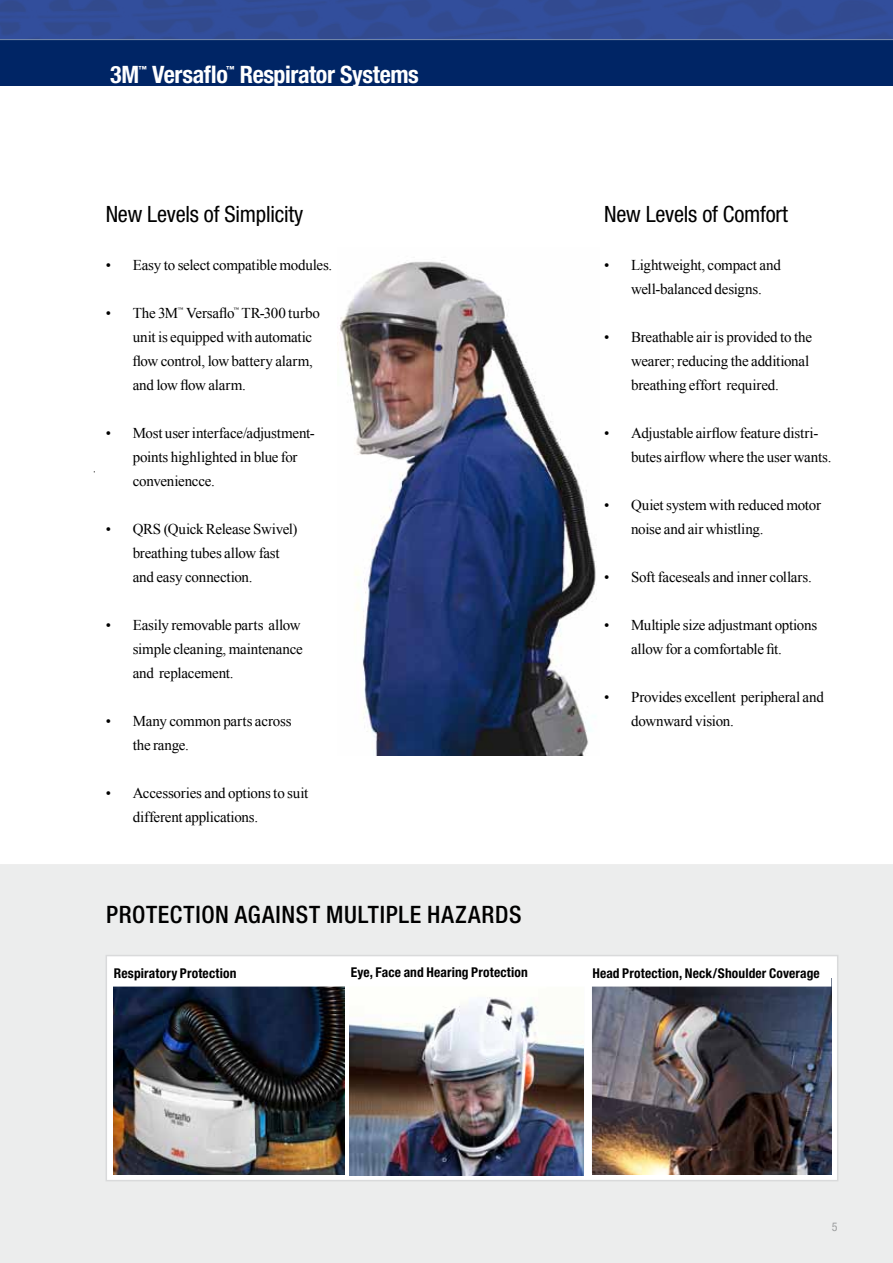
<style>
.page{position:relative;width:893px;height:1263px;background:#fff}
.page>*{position:absolute;margin:0;border:0;box-sizing:border-box;transform-origin:0 0}
.t1{font:500 condensed 24px "Helvetica Neue LT";letter-spacing:.035em;color:#000}
.t2{font:700 condensed 24px "Helvetica Neue";letter-spacing:-.015em;color:#fff}
.t3{font:condensed 22.5px "Helvetica Neue";letter-spacing:-.01em;color:#000}
.t4{font:15px/24px "Times New Roman";letter-spacing:-.015em;color:#000}
.t5{font:700 condensed 13.5px "Helvetica Neue";letter-spacing:.01em;color:#000}
.t6{font:condensed 12px "Helvetica Neue";color:#9c9e9f}
.t7{font:700 condensed 8.4px "Helvetica Neue";color:#fff}
.t8{font:5.25px "Times New Roman";color:#000}
</style>
<div class="page">
<div style="left:0;top:39px;width:893px;height:47px;background:#002565"></div>
<div style="left:0;top:0;width:893px;height:39px;background:#324d99"></div>
<hr style="left:0;top:39px;width:893px;height:1px;background:#fff">
<div style="left:0;top:864px;width:893px;height:399px;background:#eceded"></div>
<div style="left:106px;top:955px;width:732px;height:226px;background:#fff;border:2px solid #d9dadb"></div>
<img style="left:113px;top:986px;width:232px;height:188px">
<img style="left:592px;top:986px;width:239px;height:188px">
<img style="left:349px;top:997px;width:235px;height:178px">
<img style="left:339px;top:260px;width:257px;height:496px">
<h1 class="t2" style="left:110px;top:60px;width:30px">3M</h1>
<p class="t7" style="left:139px;top:64px;width:10px">™</p>
<h1 class="t2" style="left:152px;top:60px;width:77px">Versaflo</h1>
<p class="t7" style="left:226px;top:64px;width:10px">™</p>
<h1 class="t2" style="left:240px;top:60px;width:181px">Respirator Systems</h1>
<h2 class="t3" style="left:106px;top:201px;width:199px">New Levels of Simplicity</h2>
<p class="t4" style="left:106px;top:253px;width:228px">• Easy to select compatible modules.</p>
<p class="t4" style="left:106px;top:301px;width:74px">• The 3M</p>
<p class="t8" style="left:178px;top:306px;width:7px">™</p>
<p class="t4" style="left:186px;top:301px;width:50px">Versaflo</p>
<p class="t8" style="left:234px;top:306px;width:7px">™</p>
<p class="t4" style="left:133px;top:301px;width:189px;text-indent:109px">TR-300 turbo unit is equipped with automatic flow control, low battery alarm, and low flow alarm.</p>
<p class="t4" style="left:133px;top:421px;width:184px;text-indent:-27px">• Most user interface/adjustment&shy;points highlighted in blue for conveniencce.</p>
<p class="t4" style="left:133px;top:517px;width:166px;text-indent:-27px">• QRS (Quick Release Swivel) breathing tubes allow fast and easy connection.</p>
<p class="t4" style="left:133px;top:613px;width:172px;text-indent:-27px">• Easily removable parts allow simple cleaning, maintenance and replacement.</p>
<p class="t4" style="left:133px;top:709px;width:160px;text-indent:-27px">• Many common parts across the range.</p>
<p class="t4" style="left:133px;top:781px;width:177px;text-indent:-27px">• Accessories and options to suit different applications.</p>
<h1 class="t1" style="left:106px;top:900px;width:377px">PROTECTION AGAINST MULTIPLE HAZARDS</h1>
<h2 class="t3" style="left:604px;top:201px;width:185px">New Levels of Comfort</h2>
<p class="t4" style="left:604px;top:253px;width:178px;text-align:center">• Lightweight, compact and well-balanced designs.</p>
<p class="t4" style="left:631px;top:325px;width:182px;text-indent:-27px">• Breathable air is provided to the wearer; reducing the additional breathing effort required.</p>
<p class="t4" style="left:631px;top:421px;width:202px;text-indent:-27px">• Adjustable airflow feature distri&shy;butes airflow where the user wants.</p>
<p class="t4" style="left:631px;top:493px;width:192px;text-indent:-27px">• Quiet system with reduced motor noise and air whistling.</p>
<p class="t4" style="left:604px;top:565px;width:209px">• Soft faceseals and inner collars.</p>
<p class="t4" style="left:604px;top:613px;width:215px;text-align:center">• Multiple size adjustmant options allow for a comfortable fit.</p>
<p class="t4" style="left:631px;top:685px;width:194px;text-indent:-27px">• Provides excellent peripheral and downward vision.</p>
<p class="t5" style="left:351px;top:964px;width:179px">Eye, Face and Hearing Protection</p>
<p class="t5" style="left:114px;top:965px;width:124px">Respiratory Protection</p>
<p class="t5" style="left:592px;top:965px;width:229px">Head Protection, Neck/Shoulder Coverage</p>
<p class="t6" style="left:832px;top:1220px;width:7px">5</p>
</div>
